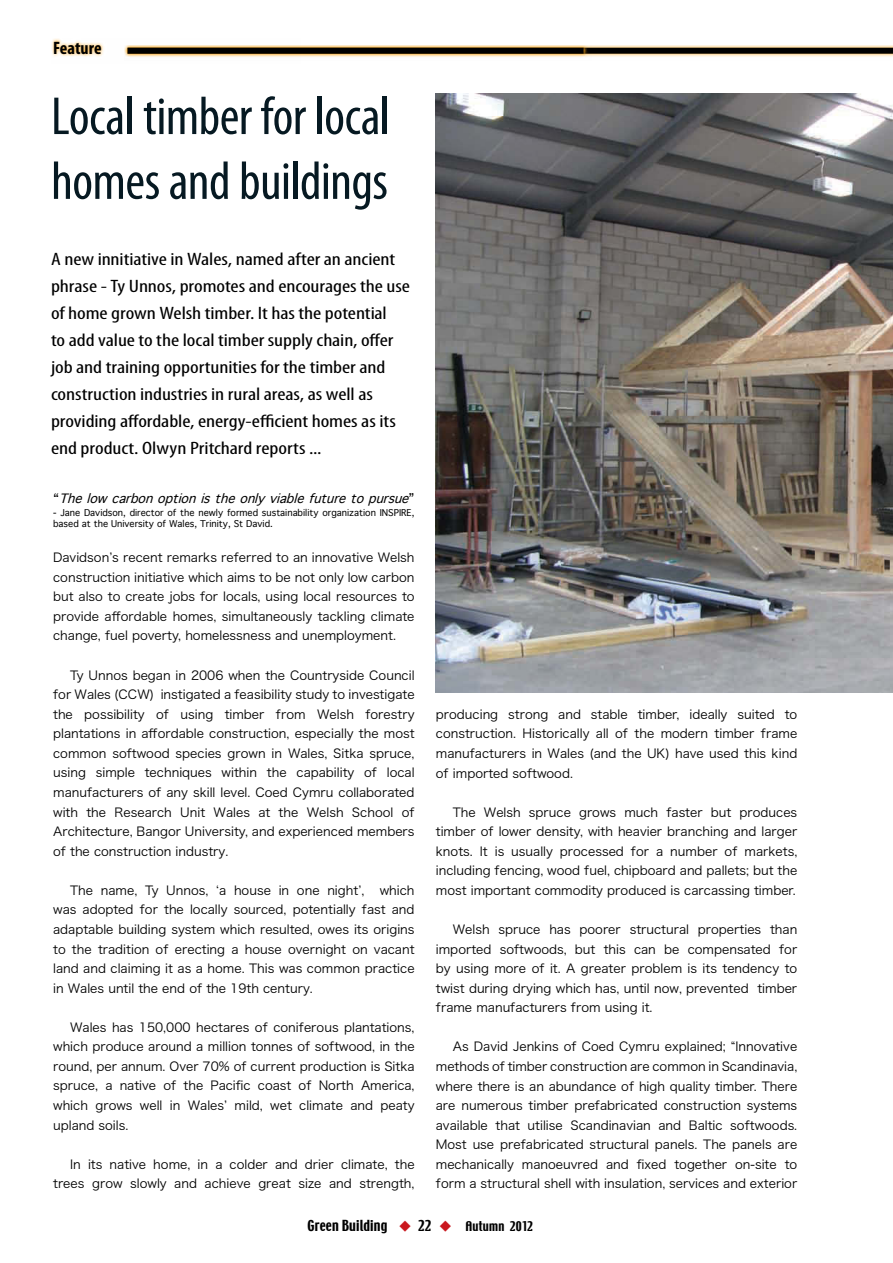
<style>
.page{position:relative;width:893px;height:1263px;background:#fff}
.page>*{position:absolute;margin:0;border:0;box-sizing:border-box;transform-origin:0 0}
.t1{font:condensed 54px/64.8px "Myriad Pro";letter-spacing:-.01em;color:#061922}
.t2{font:condensed 18px/27px "Myriad Pro";letter-spacing:-.005em;color:#000;scale:1.25 1}
.t3{font:700 condensed 18px "Myriad Pro";color:#000}
.t4{font:13.5px "Techno";letter-spacing:.01em;color:#000}
.t5{font:12.3px/19.5px "Hira Kaku Pro W3";color:#000;text-align:justify}
.t6{font:italic 12.3px "Geneva";color:#000}
.t7{font:9px/12px "Geneva";color:#000}
.s1{font-style:normal}
.s2{color:#ca171e}
.s3{font-size:12px}
</style>
<div class="page">
<svg style="left:594px;top:45px;width:299px;height:12px;background:#f0debf"></svg>
<div style="left:128px;top:48px;width:765px;height:6px;background:#000"></div>
<svg style="left:51px;top:38px;width:53px;height:19px"></svg>
<svg style="left:124px;top:45px;width:470px;height:12px;background:#e6c997"></svg>
<div style="left:128px;top:48px;width:456px;height:6px;background:#000"></div>
<img style="left:436px;top:94px;width:457px;height:598px">
<h2 class="t3" style="left:53px;top:36px;width:50px">Feature</h2>
<h1 class="t1" style="left:51px;top:83px;width:341px">Local timber for local homes and buildings</h1>
<p class="t2" style="left:51px;top:245px;width:289px">A new innitiative in Wales, named after an ancient phrase - Ty Unnos, promotes and encourages the use of home grown Welsh timber. It has the potential<br>to add value to the local timber supply chain, offer job and training opportunities for the timber and construction industries in rural areas, as well as providing affordable, energy-efficient homes as its end product. Olwyn Pritchard reports ...</p>
<p class="t6" style="left:53px;top:488px;width:363px"><span class="s1">“</span> Thelowcarbonoptionistheonlyviablefuturetopursue<span class="s1">”</span></p>
<p class="t7" style="left:53px;top:506px;width:363px">- Jane Davidson, director of the newly formed sustainability organization INSPIRE, based at the University of Wales, Trinity, St David.</p>
<p class="t5" style="left:53px;top:547px;width:363px">Davidson’s recent remarks referred to an innovative Welsh construction initiative which aims to be not only low carbon but also to create jobs for locals, using local resources to provide affordable homes, simultaneously tackling climate change, fuel poverty, homelessness and unemployment.</p>
<p class="t5" style="left:53px;top:664px;width:363px;text-indent:17px">Ty Unnos began in 2006 when the Countryside Council for Wales (CCW) instigated a feasibility study to investigate the possibility of using timber from Welsh forestry plantations in affordable construction, especially the most common softwood species grown in Wales, Sitka spruce, using simple techniques within the capability of local manufacturers of any skill level. Coed Cymru collaborated with the Research Unit Wales at the Welsh School of Architecture, Bangor University, and experienced members of the construction industry.</p>
<p class="t5" style="left:53px;top:879px;width:363px;text-indent:17px">The name, Ty Unnos, ‘a house in one night’, which was adopted for the locally sourced, potentially fast and adaptable building system which resulted, owes its origins to the tradition of erecting a house overnight on vacant land and claiming it as a home. This was common practice in Wales until the end of the 19th century.</p>
<p class="t5" style="left:53px;top:1016px;width:363px;text-indent:17px">Wales has 150,000 hectares of coniferous plantations, which produce around a million tonnes of softwood, in the round, per annum. Over 70% of current production is Sitka spruce, a native of the Pacific coast of North America, which grows well in Wales’ mild, wet climate and peaty upland soils.</p>
<p class="t5" style="left:53px;top:1153px;width:363px;text-align:right">In its native home, in a colder and drier climate, the trees grow slowly and achieve great size and strength,</p>
<p class="t5" style="left:436px;top:703px;width:363px">producing strong and stable timber, ideally suited to construction. Historically all of the modern timber frame manufacturers in Wales (and the UK) have used this kind of imported softwood.</p>
<p class="t5" style="left:436px;top:801px;width:363px;text-indent:17px">The Welsh spruce grows much faster but produces timber of lower density, with heavier branching and larger knots. It is usually processed for a number of markets, including fencing, wood fuel, chipboard and pallets; but the most important commodity produced is carcassing timber.</p>
<p class="t5" style="left:436px;top:919px;width:363px;text-indent:17px">Welsh spruce has poorer structural properties than imported softwoods, but this can be compensated for by using more of it. A greater problem is its tendency to twist during drying which has, until now, prevented timber frame manufacturers from using it.</p>
<p class="t5" style="left:436px;top:1036px;width:363px;text-indent:17px">As David Jenkins of Coed Cymru explained; “Innovative methods of timber construction are common in Scandinavia, where there is an abundance of high quality timber. There are numerous timber prefabricated construction systems available that utilise Scandinavian and Baltic softwoods.<br>Most use prefabricated structural panels. The panels are mechanically manoeuvred and fixed together on-site to form a structural shell with insulation, services and exterior</p>
<p class="t4" style="left:308px;top:1217px;width:227px">Green Building <span class="s2">◆</span> 22 <span class="s2">◆</span> <span class="s3">Autumn 2012</span></p>
</div>
